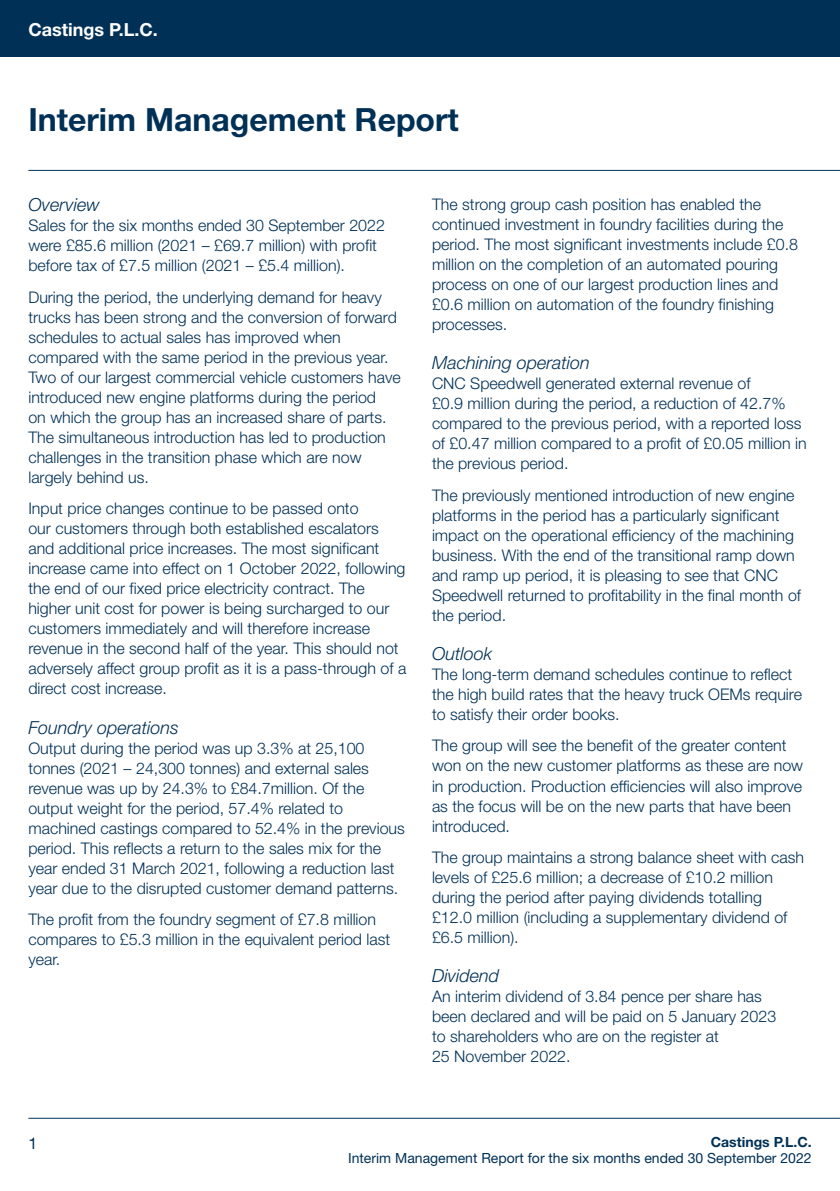
<style>
.page{position:relative;width:840px;height:1191px;background:#fff}
.page>*{position:absolute;margin:0;border:0;box-sizing:border-box;transform-origin:0 0}
.t1{font:700 32px "Helvetica Neue LT Std";color:#003056}
.t2{font:italic 300 18px "Helvetica Neue LT Std";color:#003056}
.t3{font:700 18px "Helvetica Neue LT Std";color:#fff}
.t4{font:300 16px/20px "Helvetica Neue LT Std";color:#003056}
.t5{font:16px "Helvetica Neue LT Std";color:#003056}
.t6{font:14px "Helvetica Neue LT Std";color:#003056}
.t7{font:700 14px "Helvetica Neue LT Std";color:#003056}
</style>
<div class="page">
<div style="left:0;top:0;width:839px;height:57px;background:#003056"></div>
<hr style="left:28px;top:1118px;width:811px;height:1px;background:#003056">
<hr style="left:28px;top:170px;width:811px;height:1px;background:#003056">
<p class="t3" style="left:28px;top:18px;width:131px">Castings P.L.C.</p>
<h1 class="t1" style="left:28px;top:99px;width:432px">Interim Management Report</h1>
<p class="t2" style="left:28px;top:194px;width:73px">Overview</p>
<p class="t4" style="left:28px;top:215px;width:358px">Sales for the six months ended 30 September 2022 were £85.6 million (2021 – £69.7 million) with profit before tax of £7.5 million (2021 – £5.4 million).</p>
<p class="t4" style="left:28px;top:287px;width:373px">During the period, the underlying demand for heavy trucks has been strong and the conversion of forward schedules to actual sales has improved when compared with the same period in the previous year.<br>Two of our largest commercial vehicle customers have introduced new engine platforms during the period<br>on which the group has an increased share of parts.<br>The simultaneous introduction has led to production challenges in the transition phase which are now largely behind us.</p>
<p class="t4" style="left:28px;top:498px;width:379px">Input price changes continue to be passed onto<br>our customers through both established escalators and additional price increases. The most significant increase came into effect on 1 October 2022, following the end of our fixed price electricity contract. The higher unit cost for power is being surcharged to our customers immediately and will therefore increase revenue in the second half of the year. This should not adversely affect group profit as it is a pass-through of a direct cost increase.</p>
<p class="t2" style="left:28px;top:716px;width:152px">Foundry operations</p>
<p class="t4" style="left:28px;top:737px;width:378px">Output during the period was up 3.3% at 25,100 tonnes (2021 – 24,300 tonnes) and external sales revenue was up by 24.3% to £84.7million. Of the output weight for the period, 57.4% related to machined castings compared to 52.4% in the previous period. This reflects a return to the sales mix for the year ended 31 March 2021, following a reduction last year due to the disrupted customer demand patterns.</p>
<p class="t4" style="left:28px;top:909px;width:363px">The profit from the foundry segment of £7.8 million compares to £5.3 million in the equivalent period last year.</p>
<p class="t4" style="left:432px;top:194px;width:367px">The strong group cash position has enabled the continued investment in foundry facilities during the period. The most significant investments include £0.8 million on the completion of an automated pouring process on one of our largest production lines and £0.6 million on automation of the foundry finishing processes.</p>
<p class="t2" style="left:432px;top:352px;width:159px">Machining operation</p>
<p class="t4" style="left:432px;top:373px;width:376px">CNC Speedwell generated external revenue of<br>£0.9 million during the period, a reduction of 42.7% compared to the previous period, with a reported loss of £0.47 million compared to a profit of £0.05 million in the previous period.</p>
<p class="t4" style="left:432px;top:485px;width:370px">The previously mentioned introduction of new engine platforms in the period has a particularly significant impact on the operational efficiency of the machining business. With the end of the transitional ramp down and ramp up period, it is pleasing to see that CNC Speedwell returned to profitability in the final month of the period.</p>
<p class="t2" style="left:432px;top:643px;width:62px">Outlook</p>
<p class="t4" style="left:432px;top:664px;width:371px">The long-term demand schedules continue to reflect the high build rates that the heavy truck OEMs require to satisfy their order books.</p>
<p class="t4" style="left:432px;top:735px;width:372px">The group will see the benefit of the greater content won on the new customer platforms as these are now in production. Production efficiencies will also improve as the focus will be on the new parts that have been introduced.</p>
<p class="t4" style="left:432px;top:847px;width:373px">The group maintains a strong balance sheet with cash levels of £25.6 million; a decrease of £10.2 million during the period after paying dividends totalling £12.0 million (including a supplementary dividend of £6.5 million).</p>
<p class="t2" style="left:432px;top:965px;width:68px">Dividend</p>
<p class="t4" style="left:432px;top:986px;width:345px">An interim dividend of 3.84 pence per share has been declared and will be paid on 5 January 2023 to shareholders who are on the register at<br>25 November 2022.</p>
<p class="t5" style="left:28px;top:1133px;width:10px">1</p>
<p class="t7" style="left:710px;top:1133px;width:102px">Castings P.L.C.</p>
<p class="t6" style="left:348px;top:1149px;width:464px">Interim Management Report for the six months ended 30 September 2022</p>
</div>
